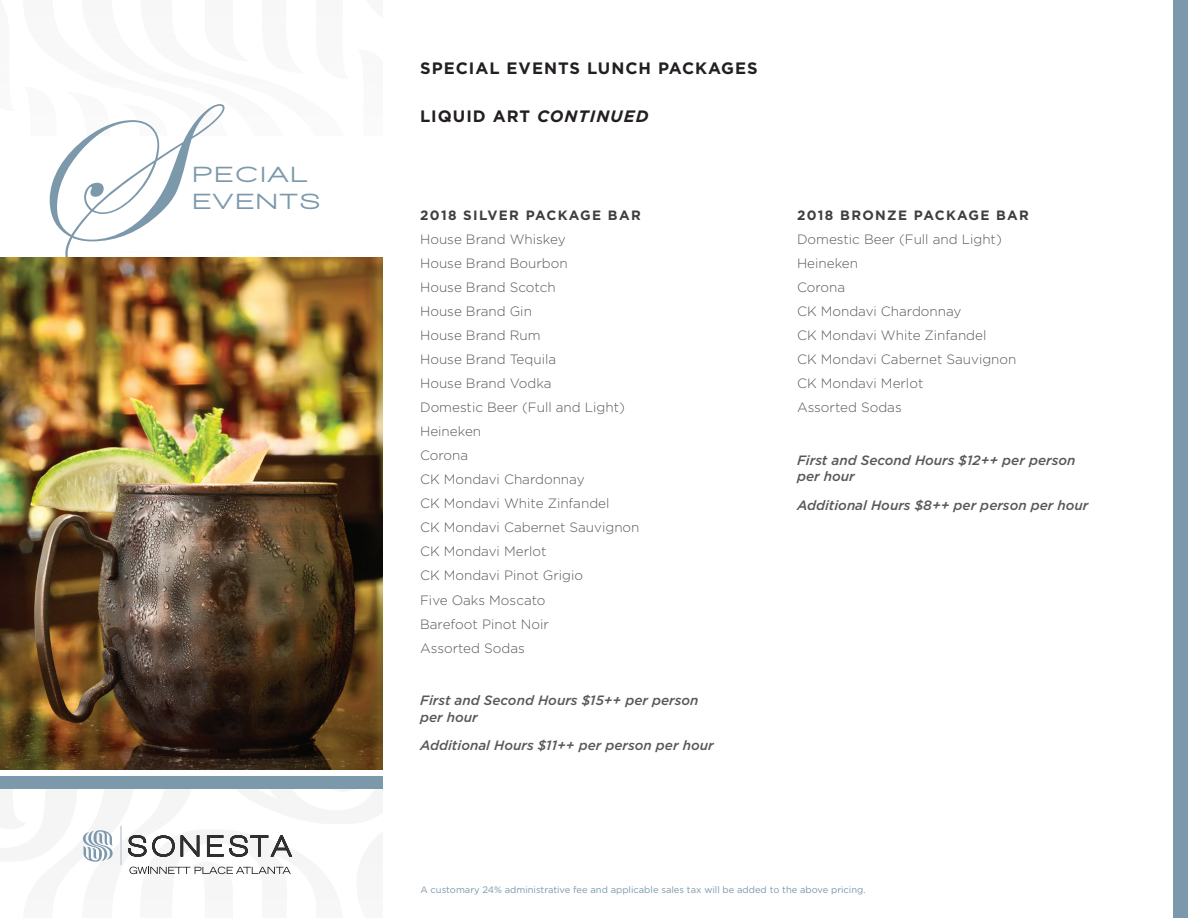
<style>
.page{position:relative;width:1188px;height:918px;background:#fff}
.page>*{position:absolute;margin:0;border:0;box-sizing:border-box;transform-origin:0 0}
.t1{font:202.65px "Edwardian Script ITC";color:#7c98ab}
.t2{font:900 22.5px "Walkway Expand";letter-spacing:.15em;color:#7c98ab}
.t3{font:700 16.5px "Gotham";letter-spacing:.06em;color:#231f20}
.t4{font:300 13.5px/24px "Gotham";color:#57585a}
.t5{font:italic 500 13.5px/16.5px "Gotham";color:#57585a}
.t6{font:700 13.5px "Gotham";letter-spacing:.1em;color:#3e3e3f}
.t7{font:9.3px "Gotham";color:#7c98ab}
.s1{font-style:italic}
</style>
<div class="page">
<div style="left:1173px;top:0;width:15px;height:918px;background:#7c98ab"></div>
<div style="left:0;top:776px;width:382px;height:13px;background:#7c98ab"></div>
<svg style="left:82px;top:826px;width:211px;height:48px"></svg>
<img style="left:0;top:257px;width:382px;height:512px">
<h1 class="t1" style="left:23px;top:65px;width:145px">S</h1>
<h2 class="t2" style="left:193px;top:162px;width:115px">PECIAL</h2>
<h2 class="t2" style="left:193px;top:189px;width:127px">EVENTS</h2>
<p class="t3" style="left:420px;top:59px;width:337px">SPECIAL EVENTS LUNCH PACKAG ES</p>
<p class="t3" style="left:420px;top:107px;width:230px">LIQUID ART <span class="s1">CONTINUED</span></p>
<p class="t6" style="left:420px;top:207px;width:222px">2018 SILVER PACKAG E BAR</p>
<p class="t4" style="left:420px;top:227px;width:221px">House Brand Whiskey<br>House Brand Bourbon<br>House Brand Scotch<br>House Brand Gin<br>House Brand Rum<br>House Brand Tequila<br>House Brand Vodka<br>Domestic Beer (Full and Light)<br>Heineken<br>Corona<br>CK Mondavi Chardonnay<br>CK Mondavi White Zinfandel<br>CK Mondavi Cabernet Sauvignon<br>CK Mondavi Merlot<br>CK Mondavi Pinot Grigio<br>Five Oaks Moscato<br>Barefoot Pinot Noir<br>Assorted Sodas</p>
<p class="t5" style="left:420px;top:692px;width:280px">First and Second Hours $15++ per person per hour</p>
<p class="t5" style="left:420px;top:737px;width:295px">Additional Hours $11++ per person per hour</p>
<p class="t6" style="left:797px;top:207px;width:234px">2018 BRONZE PACKAG E BAR</p>
<p class="t4" style="left:797px;top:227px;width:221px">Domestic Beer (Full and Light)<br>Heineken<br>Corona<br>CK Mondavi Chardonnay<br>CK Mondavi White Zinfandel<br>CK Mondavi Cabernet Sauvignon<br>CK Mondavi Merlot<br>Assorted Sodas</p>
<p class="t5" style="left:797px;top:452px;width:280px">First and Second Hours $12++ per person per hour</p>
<p class="t5" style="left:797px;top:497px;width:293px">Additional Hours $8++ per person per hour</p>
<p class="t7" style="left:420px;top:884px;width:447px">A customary 24% administrative fee and applicable sales tax will be added to the above pricing.</p>
</div>
